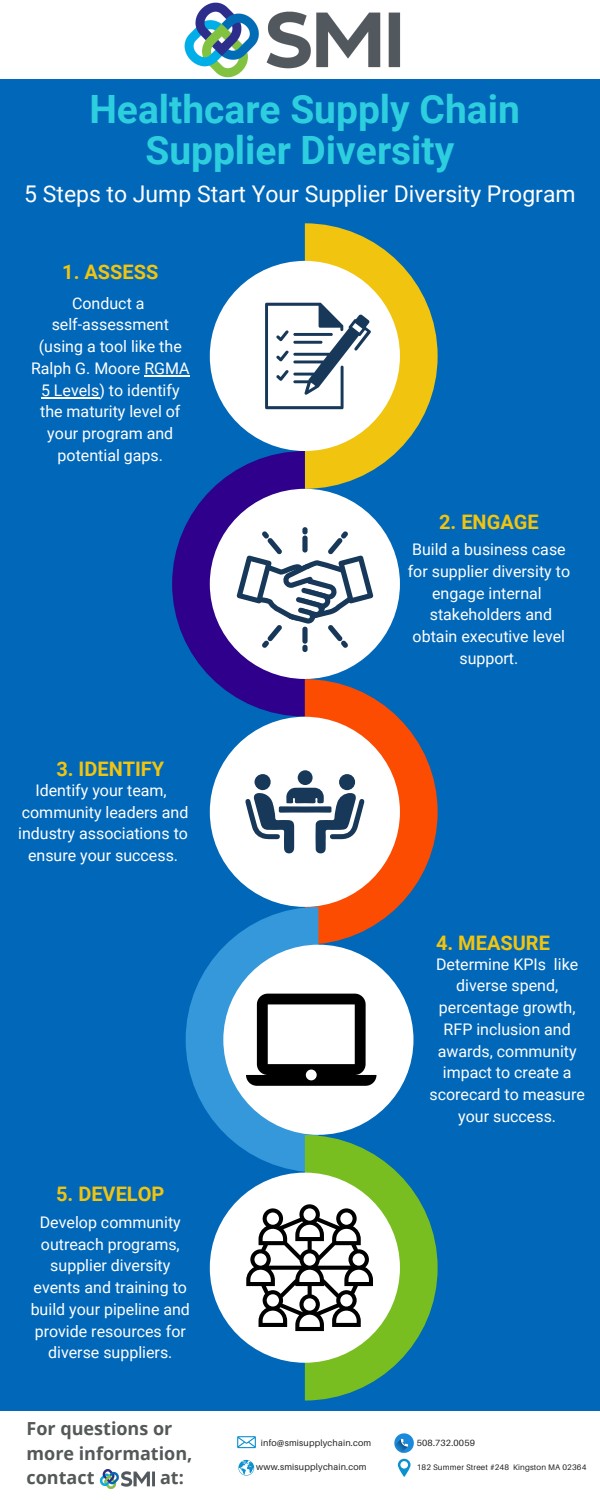
<style>
.page{position:relative;width:600px;height:1500px;background:#0067b9}
.page>*{position:absolute;margin:0;border:0;box-sizing:border-box;transform-origin:0 0}
.t1{font:700 39px/41.2px "Roboto";color:#2dcfdf;text-align:center}
.t2{font:23px "Roboto";color:#fff}
.t3{font:700 20px "Roboto";color:#f1c40f}
.t4{font:700 18px/24.8px "Open Sans";color:#545859}
.t5{font:16px/21.8px "Roboto";color:#fff;text-align:center}
.t6{font:9px "Aileron";letter-spacing:.02em;color:#222}
.t7{font:8px "Aileron";letter-spacing:.02em;color:#222}
</style>
<div class="page">
<div style="left:0;top:1411px;width:600px;height:89px;background:#fff"></div>
<svg style="left:172px;top:223px;width:266px;height:1178px"></svg>
<svg style="left:237px;top:1436px;width:19px;height:12px"></svg>
<svg style="left:238px;top:1460px;width:16px;height:16px"></svg>
<svg style="left:398px;top:1459px;width:13px;height:18px"></svg>
<svg style="left:394px;top:1433px;width:20px;height:20px"></svg>
<hr style="left:144px;top:375px;width:46px;height:2px;background:#fff">
<hr style="left:41px;top:397px;width:58px;height:2px;background:#fff">
<div style="left:0;top:0;width:600px;height:79px;background:#fff"></div>
<img style="left:184px;top:2px;width:217px;height:76px">
<img style="left:99px;top:1469px;width:56px;height:20px">
<h1 class="t1" style="left:89px;top:89px;width:432px">Healthcare Supply Chain<br>Supplier Diversity</h1>
<h2 class="t2" style="left:24px;top:181px;width:553px">5 Steps to Jump Start Your Supplier Diversity Program</h2>
<p class="t3" style="left:62px;top:260px;width:98px">1. ASSESS</p>
<p class="t5" style="left:31px;top:292px;width:160px">Conduct a self-assessment (using a tool like the<br>Ralph G. Moore RGMA<br>5 Levels) to identify the maturity level of your program and potential gaps.</p>
<p class="t3" style="left:56px;top:758px;width:109px">3. IDENTIFY</p>
<p class="t5" style="left:18px;top:780px;width:172px">Identify your team, community leaders and industry associations to ensure your success.</p>
<p class="t3" style="left:56px;top:1182px;width:110px">5. DEVELOP</p>
<p class="t5" style="left:31px;top:1211px;width:161px">Develop community outreach programs, supplier diversity events and training to build your pipeline and provide resources for diverse suppliers.</p>
<p class="t4" style="left:27px;top:1416px;width:167px">For questions or more information, contact</p>
<p class="t4" style="left:160px;top:1465px;width:25px">at:</p>
<p class="t3" style="left:439px;top:511px;width:101px">2. ENGAGE</p>
<p class="t5" style="left:408px;top:539px;width:164px">Build a business case for supplier diversity to engage internal stakeholders and obtain executive level support.</p>
<p class="t3" style="left:436px;top:931px;width:115px">4. MEASURE</p>
<p class="t5" style="left:429px;top:953px;width:157px">Determine KPIs like diverse spend, percentage growth,<br>RFP inclusion and awards, community impact to create a scorecard to measure your success.</p>
<p class="t6" style="left:261px;top:1437px;width:112px">info@smisupplychain.com</p>
<p class="t6" style="left:256px;top:1461px;width:112px">www.smisupplychain.com</p>
<p class="t7" style="left:417px;top:1462px;width:171px">182 Summer Street #248 Kingston MA 02364</p>
<p class="t6" style="left:417px;top:1437px;width:60px">508.732.0059</p>
</div>
